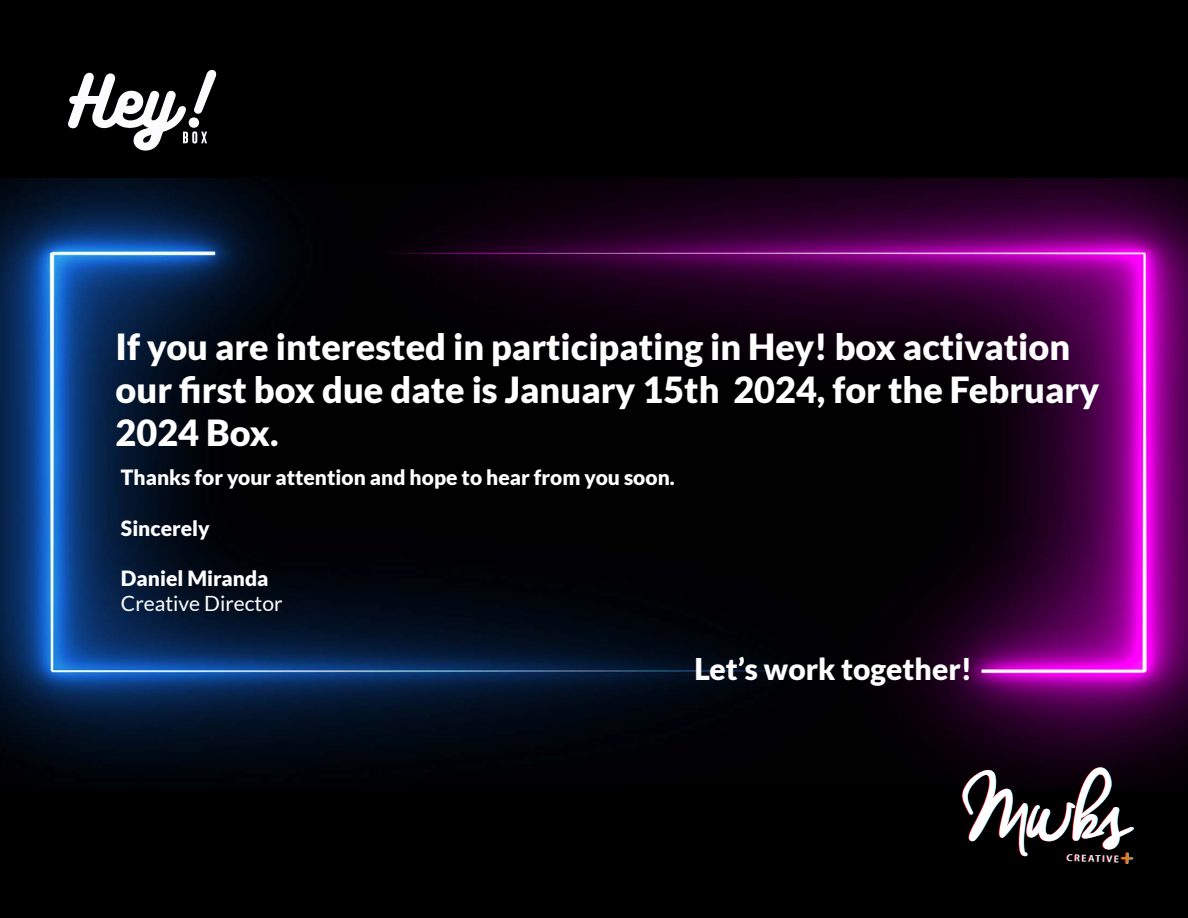
<style>
.page{position:relative;width:1188px;height:918px;background:#000}
.page>*{position:absolute;margin:0;border:0;box-sizing:border-box;transform-origin:0 0}
.t1{font:900 36px/43.2px "Lato";color:#fff}
.t2{font:900 30px "Lato";color:#fff}
.t3{font:900 21px "Lato";color:#fff}
.t4{font:21px "Lato";color:#fff}
</style>
<div class="page">
<img style="left:0;top:179px;width:1188px;height:595px">
<svg style="left:962px;top:767px;width:172px;height:97px"></svg>
<svg style="left:68px;top:70px;width:148px;height:81px"></svg>
<p class="t1" style="left:116px;top:324px;width:985px">If you are interested in participating in Hey! box activation our first box due date is January 15th 2024, for the February<br>2024 Box.</p>
<p class="t3" style="left:121px;top:465px;width:555px">Thanks for your attention and hope to hear from you soon.</p>
<p class="t3" style="left:121px;top:516px;width:90px">Sincerely</p>
<p class="t3" style="left:121px;top:566px;width:149px">Daniel Miranda</p>
<p class="t4" style="left:121px;top:592px;width:163px">Creative Director</p>
<p class="t2" style="left:695px;top:651px;width:279px">Let’s work together!</p>
</div>
